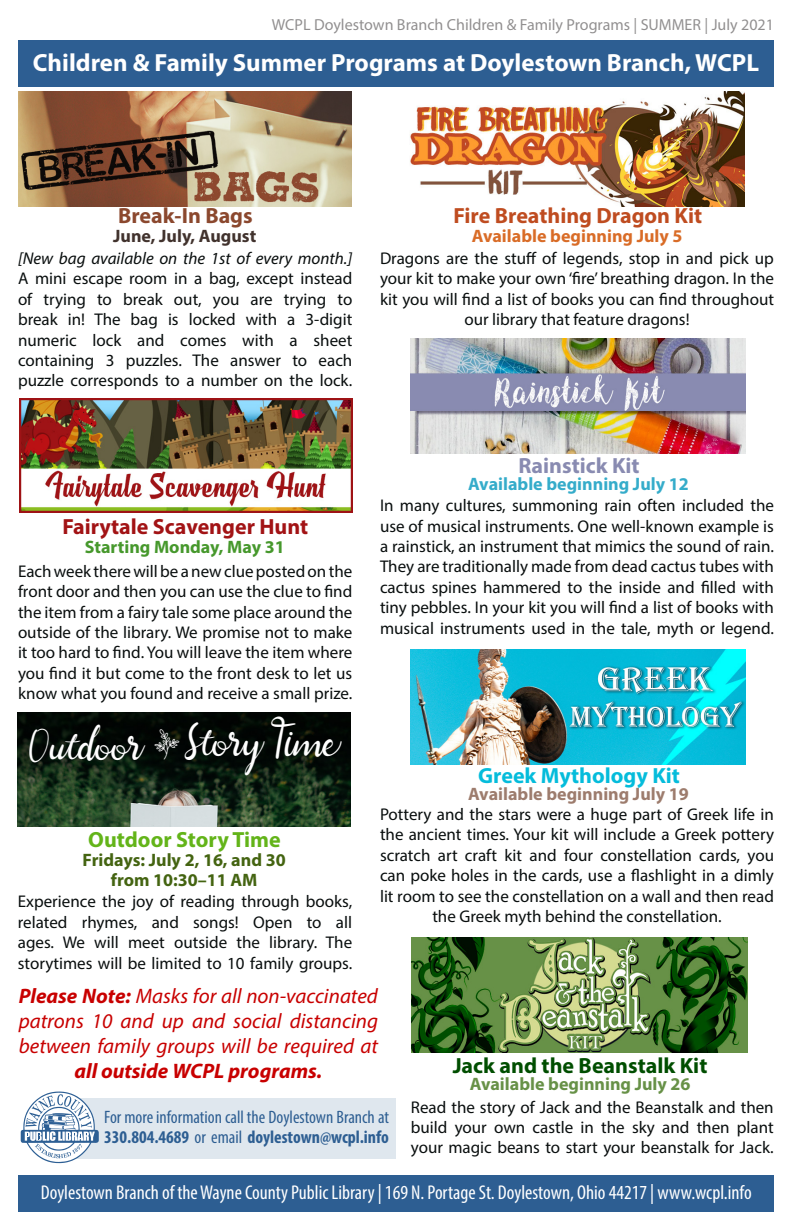
<style>
.page{position:relative;width:792px;height:1224px;background:#fff}
.page>*{position:absolute;margin:0;border:0;box-sizing:border-box;transform-origin:0 0}
.t1{font:44.8px "Spring Sakura";color:#fff}
.t2{font:700 24.8px "Myriad Pro";color:#fff}
.t3{font:700 22px "Myriad Pro";color:#bf4c20}
.t4{font:700 22px "Myriad Pro";color:#004e00}
.t5{font:700 22px "Myriad Pro";color:#a21315}
.t6{font:700 22px "Myriad Pro";color:#05bcdb}
.t7{font:700 22px "Myriad Pro";color:#63b419}
.t8{font:700 22px "Myriad Pro";color:#8b482e}
.t9{font:700 22px "Myriad Pro";color:#898bb1}
.t10{font:italic 21px/25.2px "Myriad Pro";color:#c80000;text-align:center}
.t11{font:condensed 20px "Myriad Pro";color:#fff}
.t12{font:condensed 18px/20px "Myriad Pro";color:#2d5e92}
.t13{font:700 18px "Myriad Pro";color:#446411}
.t14{font:700 18px "Myriad Pro";color:#35acca}
.t15{font:700 18px "Myriad Pro";color:#9d7c6d}
.t16{font:700 18px "Myriad Pro";color:#679147}
.t17{font:700 18px "Myriad Pro";color:#d96c27}
.t18{font:700 18px "Myriad Pro";color:#46982c}
.t19{font:700 18px "Myriad Pro";color:#41322d}
.t20{font:17px/20.4px "Myriad Pro";color:#090e0e;text-align:justify}
.t21{font:italic 17px "Myriad Pro";color:#090e0e}
.t22{font:16px "Myriad Pro";color:#231f20}
.s1{font-family:"Floralia"}
.s2{font-weight:700}
</style>
<div class="page">
<div style="left:18px;top:40px;width:756px;height:47px;background:#2d5e92"></div>
<img style="left:18px;top:91px;width:334px;height:115px">
<div style="left:19px;top:1176px;width:755px;height:36px;background:#2d5e92"></div>
<div style="left:50px;top:1098px;width:346px;height:61px;background:#dfe7ee"></div>
<svg style="left:21px;top:1091px;width:78px;height:72px"></svg>
<img style="left:410px;top:91px;width:334px;height:115px">
<img style="left:410px;top:339px;width:336px;height:115px">
<img style="left:410px;top:649px;width:336px;height:115px">
<img style="left:412px;top:937px;width:335px;height:116px">
<img style="left:19px;top:398px;width:333px;height:115px">
<img style="left:18px;top:712px;width:333px;height:115px">
<p class="t22" style="left:272px;top:15px;width:504px">WCPL Doylestown Branch Children &amp; Family Programs | SUMMER | July 2021</p>
<p class="t2" style="left:33px;top:47px;width:728px">Children &amp; Family Summer Programs at Doylestown Branch, WCPL</p>
<p class="t8" style="left:118px;top:202px;width:136px">Break-In Bags</p>
<p class="t3" style="left:453px;top:202px;width:250px">Fire Breathing Dragon Kit</p>
<p class="t19" style="left:113px;top:224px;width:145px">June, July, August</p>
<p class="t17" style="left:472px;top:224px;width:212px">Available beginning July 5</p>
<p class="t21" style="left:18px;top:248px;width:336px">[New bag available on the 1st of every month.]</p>
<p class="t20" style="left:18px;top:268px;width:336px">A mini escape room in a bag, except instead of trying to break out, you are trying to break in! The bag is locked with a 3-digit numeric lock and comes with a sheet containing 3 puzzles. The answer to each puzzle corresponds to a number on the lock.</p>
<p class="t5" style="left:63px;top:512px;width:247px">Fairytale Scavenger Hunt</p>
<p class="t18" style="left:85px;top:535px;width:201px">Starting Monday, May 31</p>
<p class="t20" style="left:18px;top:561px;width:336px">Each week there will be a new clue posted on the front door and then you can use the clue to find the item from a fairy tale some place around the outside of the library. We promise not to make it too hard to find. You will leave the item where you find it but come to the front desk to let us know what you found and receive a small prize.</p>
<p class="t1" style="left:28px;top:718px;width:155px">Outdoor <span class="s1">y</span></p>
<p class="t1" style="left:185px;top:715px;width:157px">Story Time</p>
<p class="t7" style="left:88px;top:825px;width:194px">Outdoor Story Time</p>
<p class="t13" style="left:83px;top:848px;width:205px">Fridays: July 2, 16, and 30</p>
<p class="t13" style="left:111px;top:868px;width:148px">from 10:30–11 AM</p>
<p class="t20" style="left:18px;top:891px;width:336px">Experience the joy of reading through books, related rhymes, and songs! Open to all ages. We will meet outside the library. The storytimes will be limited to 10 family groups.</p>
<p class="t20" style="left:380px;top:248px;width:396px;text-align:center">Dragons are the stuff of legends, stop in and pick up your kit to make your own ‘fire’ breathing dragon. In the kit you will find a list of books you can find throughout our library that feature dragons!</p>
<p class="t9" style="left:518px;top:451px;width:123px">Rainstick Kit</p>
<p class="t14" style="left:468px;top:472px;width:222px">Available beginning July 12</p>
<p class="t20" style="left:380px;top:495px;width:396px">In many cultures, summoning rain often included the use of musical instruments. One well-known example is a rainstick, an instrument that mimics the sound of rain.<br>They are traditionally made from dead cactus tubes with cactus spines hammered to the inside and filled with tiny pebbles. In your kit you will find a list of books with musical instruments used in the tale, myth or legend.</p>
<p class="t6" style="left:478px;top:762px;width:203px">Greek Mythology Kit</p>
<p class="t15" style="left:468px;top:782px;width:222px">Available beginning July 19</p>
<p class="t20" style="left:380px;top:804px;width:396px;text-align:center">Pottery and the stars were a huge part of Greek life in the ancient times. Your kit will include a Greek pottery scratch art craft kit and four constellation cards, you can poke holes in the cards, use a flashlight in a dimly lit room to see the constellation on a wall and then read the Greek myth behind the constellation.</p>
<p class="t10" style="left:19px;top:983px;width:361px"><span class="s2">Please Note:</span> Masks for all non-vaccinated patrons 10 and up and social distancing between family groups will be required at <span class="s2">all outside WCPL programs.</span></p>
<p class="t12" style="left:104px;top:1107px;width:286px">For more information call the Doylestown Branch at<br><span class="s2">330.804.4689</span> or email <span class="s2">doylestown@wcpl.info</span></p>
<p class="t4" style="left:453px;top:1051px;width:256px">Jack and the Beanstalk Kit</p>
<p class="t16" style="left:470px;top:1072px;width:222px">Available beginning July 26</p>
<p class="t20" style="left:411px;top:1097px;width:364px">Read the story of Jack and the Beanstalk and then build your own castle in the sky and then plant your magic beans to start your beanstalk for Jack.</p>
<p class="t11" style="left:41px;top:1180px;width:712px">Doylestown Branch of the Wayne County Public Library | 169 N. Portage St. Doylestown, Ohio 44217 | www.wcpl.info</p>
</div>
